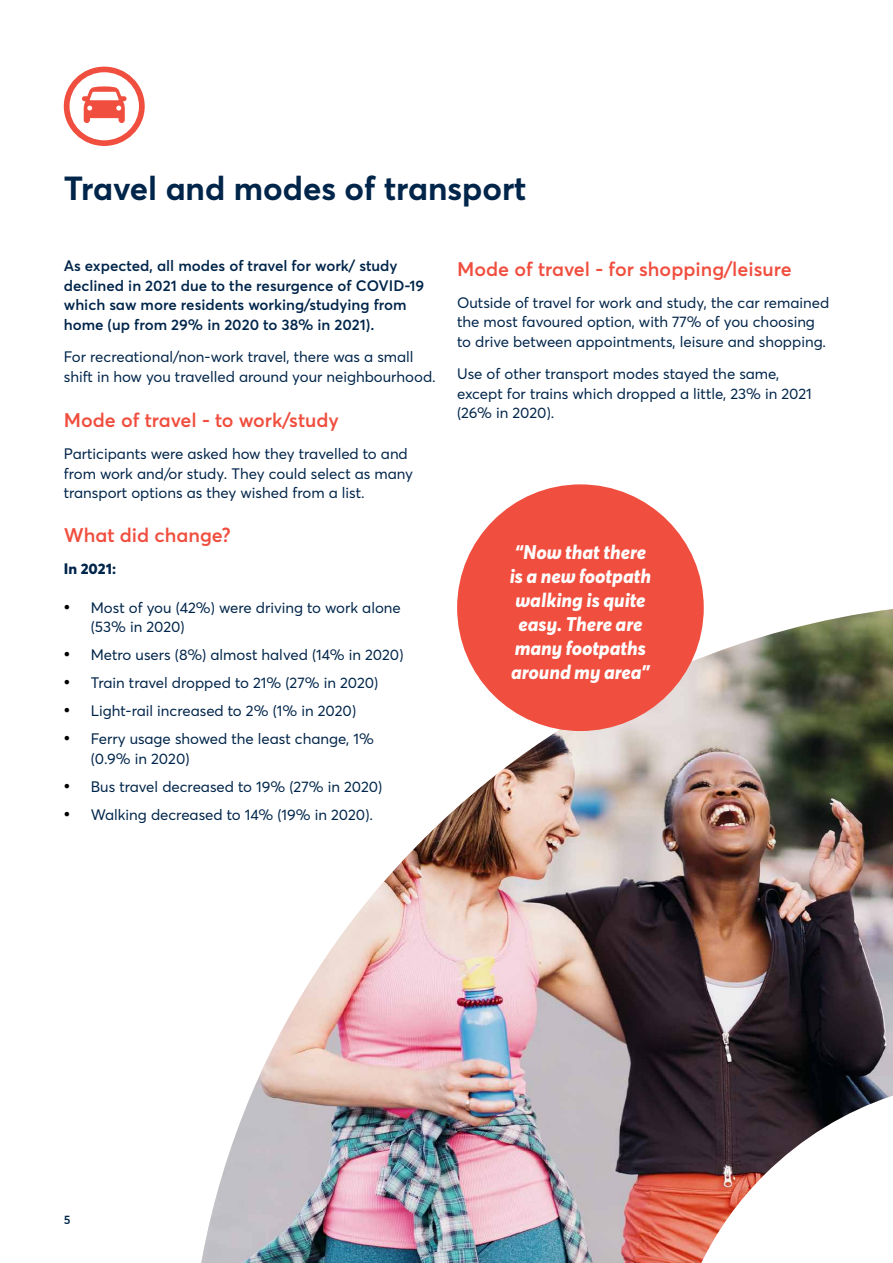
<style>
.page{position:relative;width:893px;height:1263px;background:#fff}
.page>*{position:absolute;margin:0;border:0;box-sizing:border-box;transform-origin:0 0}
.t1{font:700 33px "Parramatta";color:#00254a}
.t2{font:italic 800 19.5px/24px "Parramatta";color:#fff;text-align:center}
.t3{font:600 19.5px "Parramatta";color:#f04e3e}
.t4{font:15px/19.5px "Parramatta";color:#00254a}
.t5{font:600 15px/19.5px "Parramatta";color:#00254a}
.t6{font:800 15px "Parramatta";color:#00254a}
.t7{font:600 12px "Parramatta";color:#00254a}
.s1{font-family:"Times New Roman";font-size:18px;color:#000}
</style>
<div class="page">
<img style="left:201px;top:609px;width:692px;height:654px">
<svg style="left:64px;top:67px;width:81px;height:79px"></svg>
<div style="left:457px;top:484px;width:247px;height:247px;background:#f04e3e;border-radius:50%"></div>
<h1 class="t1" style="left:64px;top:165px;width:464px">Travel and modes of transport</h1>
<p class="t5" style="left:64px;top:255px;width:362px">As expected, all modes of travel for work/ study declined in 2021 due to the resurgence of COVID-19 which saw more residents working/studying from home (up from 29% in 2020 to 38% in 2021).</p>
<p class="t4" style="left:64px;top:346px;width:374px">For recreational/non-work travel, there was a small shift in how you travelled around your neighbourhood.</p>
<h2 class="t3" style="left:64px;top:406px;width:277px">Mode of travel - to work/study</h2>
<p class="t4" style="left:64px;top:443px;width:351px">Participants were asked how they travelled to and from work and/or study. They could select as many transport options as they wished from a list.</p>
<h2 class="t3" style="left:64px;top:521px;width:169px">What did change?</h2>
<p class="t6" style="left:64px;top:558px;width:54px">In 2021:</p>
<p class="t4" style="left:91px;top:597px;width:312px;text-indent:-27px"><span class="s1">•</span> Most of you (42%) were driving to work alone (53% in 2020)</p>
<p class="t4" style="left:64px;top:645px;width:341px"><span class="s1">•</span> Metro users (8%) almost halved (14% in 2020)</p>
<p class="t4" style="left:64px;top:673px;width:316px"><span class="s1">•</span> Train travel dropped to 21% (27% in 2020)</p>
<p class="t4" style="left:64px;top:701px;width:294px"><span class="s1">•</span> Light-rail increased to 2% (1% in 2020)</p>
<p class="t4" style="left:91px;top:729px;width:285px;text-indent:-27px"><span class="s1">•</span> Ferry usage showed the least change, 1% (0.9% in 2020)</p>
<p class="t4" style="left:64px;top:776px;width:320px"><span class="s1">•</span> Bus travel decreased to 19% (27% in 2020)</p>
<p class="t4" style="left:64px;top:804px;width:311px"><span class="s1">•</span> Walking decreased to 14% (19% in 2020).</p>
<h2 class="t3" style="left:457px;top:255px;width:336px">Mode of travel - for shopping/leisure</h2>
<p class="t4" style="left:457px;top:292px;width:374px">Outside of travel for work and study, the car remained the most favoured option, with 77% of you choosing to drive between appointments, leisure and shopping.</p>
<p class="t4" style="left:457px;top:363px;width:356px">Use of other transport modes stayed the same, except for trains which dropped a little, 23% in 2021 (26% in 2020).</p>
<h2 class="t2" style="left:510px;top:541px;width:143px">“Now that there is a new footpath walking is quite easy. There are many footpaths around my area”</h2>
<p class="t7" style="left:64px;top:1211px;width:8px">5</p>
</div>
